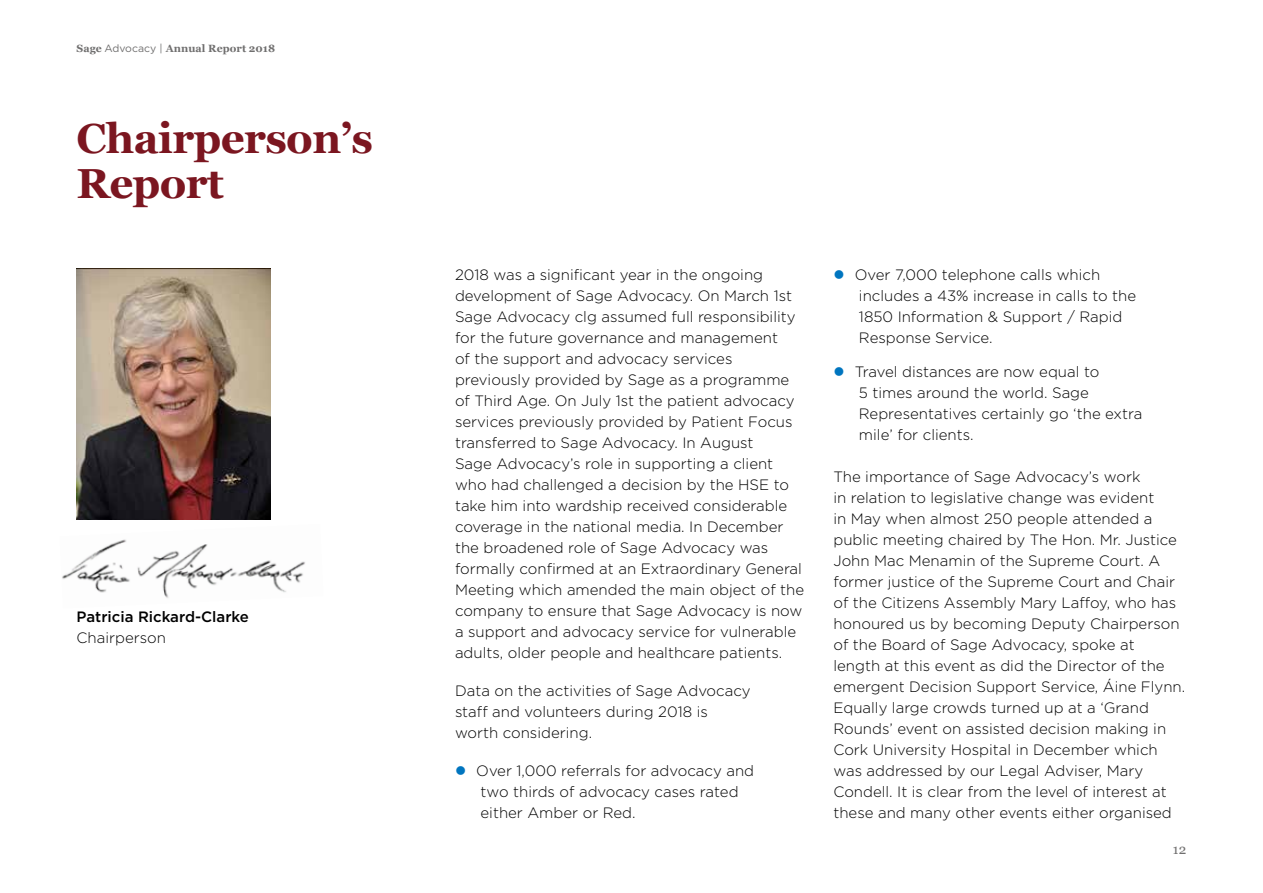
<style>
.page{position:relative;width:1263px;height:893px;background:#fff}
.page>*{position:absolute;margin:0;border:0;box-sizing:border-box;transform-origin:0 0}
.t1{font:700 42px/45px "Georgia";letter-spacing:-.015em;color:#7b1620}
.t2{font:300 15px/21px "Gotham Pro";color:#000}
.t3{font:500 15px "Gotham Pro";color:#000}
.t4{font:13.5px "Georgia";color:#706f6f}
.t5{font:700 10.5px "Georgia";letter-spacing:.005em;color:#706f6f}
.s1{font-family:"Gotham Pro";font-weight:400}
</style>
<div class="page">
<img style="left:77px;top:269px;width:193px;height:250px">
<img style="left:62px;top:539px;width:243px;height:59px">
<p class="t5" style="left:77px;top:41px;width:200px">Sage <span class="s1">Advocacy |</span> Annual Report 2018</p>
<h1 class="t1" style="left:77px;top:116px;width:298px">Chairperson’s<br>Report</h1>
<p class="t3" style="left:77px;top:608px;width:174px">Patricia Rickard-Clarke</p>
<p class="t2" style="left:77px;top:627px;width:91px">Chairperson</p>
<p class="t2" style="left:455px;top:264px;width:351px">2018 was a significant year in the ongoing development of Sage Advocacy. On March 1st Sage Advocacy clg assumed full responsibility for the future governance and management<br>of the support and advocacy services previously provided by Sage as a programme of Third Age. On July 1st the patient advocacy services previously provided by Patient Focus transferred to Sage Advocacy. In August<br>Sage Advocacy’s role in supporting a client who had challenged a decision by the HSE to take him into wardship received considerable coverage in the national media. In December the broadened role of Sage Advocacy was formally confirmed at an Extraordinary General Meeting which amended the main object of the company to ensure that Sage Advocacy is now a support and advocacy service for vulnerable adults, older people and healthcare patients.</p>
<p class="t2" style="left:455px;top:680px;width:297px">Data on the activities of Sage Advocacy staff and volunteers during 2018 is worth considering.</p>
<p class="t2" style="left:476px;top:760px;width:279px">Over 1,000 referrals for advocacy and two thirds of advocacy cases rated either Amber or Red.</p>
<p class="t2" style="left:855px;top:264px;width:283px">Over 7,000 telephone calls which includes a 43% increase in calls to the<br>1850 Information &amp; Support / Rapid<br>Response Service.</p>
<p class="t2" style="left:855px;top:361px;width:289px">Travel distances are now equal to<br>5 times around the world. Sage<br>Representatives certainly go ‘the extra mile’ for clients.</p>
<p class="t2" style="left:833px;top:466px;width:353px">The importance of Sage Advocacy’s work<br>in relation to legislative change was evident<br>in May when almost 250 people attended a public meeting chaired by The Hon. Mr. Justice John Mac Menamin of the Supreme Court. A former justice of the Supreme Court and Chair of the Citizens Assembly Mary Laffoy, who has honoured us by becoming Deputy Chairperson of the Board of Sage Advocacy, spoke at length at this event as did the Director of the emergent Decision Support Service, Áine Flynn.<br>Equally large crowds turned up at a ‘Grand Rounds’ event on assisted decision making in Cork University Hospital in December which was addressed by our Legal Adviser, Mary Condell. It is clear from the level of interest at these and many other events either organised</p>
<p class="t4" style="left:1173px;top:840px;width:15px">12</p>
</div>
